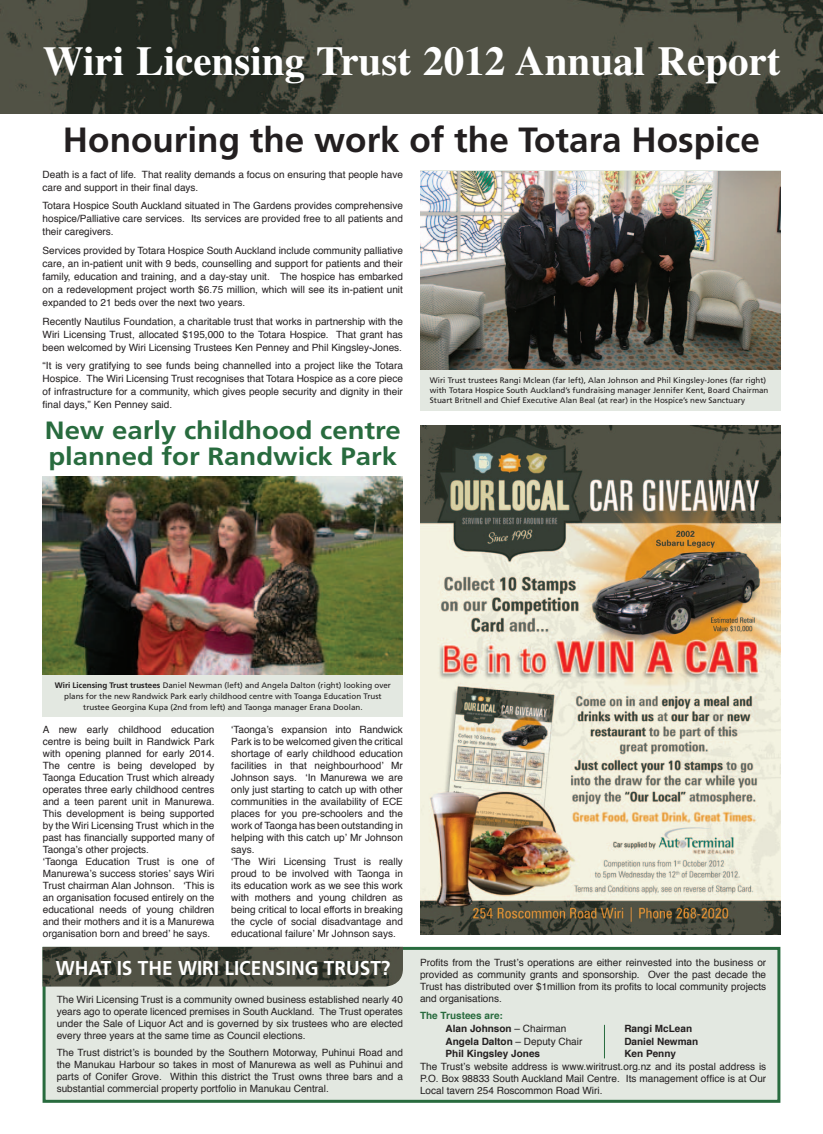
<style>
.page{position:relative;width:823px;height:1134px;background:#fff}
.page>*{position:absolute;margin:0;border:0;box-sizing:border-box;transform-origin:0 0}
.Body_Text{font:700 41px "Times";color:#fff}
.Heading{font:700 35px "Frutiger";color:#231f20}
.Heading-2{font:700 25px/26px "Frutiger";color:#286b3e;scale:1.1 1}
.Heading-3{font:700 20px "Frutiger";color:#fff;scale:.95 1}
.Body_Text-2{font:10px/12px "Helvetica";color:#231f20;text-align:justify}
.Body_Text-3{font:700 10px "Helvetica";color:#231f20}
.Body_Text-4{font:700 10px "Helvetica";color:#286b3e}
.t1{font:8px/10px "Frutiger";color:#231f20}
.s1{font-weight:700}
.s2{font-weight:400}
</style>
<div class="page">
<div style="left:43px;top:947px;width:737px;height:156px;background:#e3e8e1;border:3px solid #286b3e"></div>
<div style="left:420px;top:170px;width:360px;height:241px;background:#e3e8e1"></div>
<div style="left:43px;top:476px;width:360px;height:241px;background:#e3e8e1"></div>
<img style="left:0;top:0;width:822px;height:113px">
<img style="left:420px;top:172px;width:360px;height:198px">
<img style="left:43px;top:947px;width:360px;height:39px">
<img style="left:420px;top:425px;width:360px;height:509px">
<img style="left:43px;top:476px;width:360px;height:199px">
<hr style="left:603px;top:1025px;width:1px;height:33px;background:#286b3e">
<p class="Body_Text" style="left:43px;top:36px;width:738px">Wiri Licensing Trust 2012 Annual Report</p>
<p class="Heading" style="left:63px;top:119px;width:698px">Honouring the work of the Totara Hospice</p>
<p class="Body_Text-2" style="left:43px;top:168px;width:361px;line-height:13px">Death is a fact of life. That reality demands a focus on ensuring that people have care and support in their final days.</p>
<p class="Body_Text-2" style="left:43px;top:200px;width:361px;line-height:13px">Totara Hospice South Auckland situated in The Gardens provides comprehensive hospice/Palliative care services. Its services are provided free to all patients and their caregivers.</p>
<p class="Body_Text-2" style="left:43px;top:244px;width:361px;line-height:13px">Services provided by Totara Hospice South Auckland include community palliative care, an in-patient unit with 9 beds, counselling and support for patients and their family, education and training, and a day-stay unit. The hospice has embarked on a redevelopment project worth $6.75 million, which will see its in-patient unit expanded to 21 beds over the next two years.</p>
<p class="Body_Text-2" style="left:43px;top:315px;width:361px;line-height:13px">Recently Nautilus Foundation, a charitable trust that works in partnership with the Wiri Licensing Trust, allocated $195,000 to the Totara Hospice. That grant has been welcomed by Wiri Licensing Trustees Ken Penney and Phil Kingsley-Jones.</p>
<p class="Body_Text-2" style="left:43px;top:360px;width:361px;line-height:13px">“It is very gratifying to see funds being channelled into a project like the Totara Hospice. The Wiri Licensing Trust recognises that Totara Hospice as a core piece of infrastructure for a community, which gives people security and dignity in their final days,” Ken Penney said.</p>
<p class="Heading-2" style="left:45px;top:417px;width:325px">New early childhood centre planned for Randwick Park</p>
<p class="t1" style="left:429px;top:375px;width:340px">Wiri Trust trustees Rangi Mclean (far left), Alan Johnson and Phil Kingsley-Jones (far right) with Totara Hospice South Auckland’s fundraising manager Jennifer Kent, Board Chairman<br>Stuart Britnell and Chief Executive Alan Beal (at rear) in the Hospice’s new Sanctuary</p>
<p class="t1" style="left:55px;top:679px;width:337px;line-height:11px;text-align:center"><span class="s1">Wiri Licensing Trust trustees</span> Daniel Newman (left) and Angela Dalton (right) looking over plans for the new Randwick Park early childhood centre with Toanga Education Trust trustee Georgina Kupa (2nd from left) and Taonga manager Erana Doolan.</p>
<p class="Body_Text-2" style="left:43px;top:724px;width:173px">A new early childhood education centre is being built in Randwick Park with opening planned for early 2014.<br>The centre is being developed by Taonga Education Trust which already operates three early childhood centres and a teen parent unit in Manurewa.<br>This development is being supported by the Wiri Licensing Trust which in the past has financially supported many of Taonga’s other projects.</p>
<p class="Body_Text-2" style="left:43px;top:856px;width:173px">‘Taonga Education Trust is one of Manurewa’s success stories’ says Wiri Trust chairman Alan Johnson. ‘This is an organisation focused entirely on the educational needs of young children and their mothers and it is a Manurewa organisation born and breed’ he says.</p>
<p class="Body_Text-2" style="left:231px;top:724px;width:173px">‘Taonga’s expansion into Randwick Park is to be welcomed given the critical shortage of early childhood education facilities in that neighbourhood’ Mr Johnson says. ‘In Manurewa we are only just starting to catch up with other communities in the availability of ECE places for you pre-schoolers and the work of Taonga has been outstanding in helping with this catch up’ Mr Johnson says.</p>
<p class="Body_Text-2" style="left:231px;top:856px;width:173px">‘The Wiri Licensing Trust is really proud to be involved with Taonga in its education work as we see this work with mothers and young children as being critical to local efforts in breaking the cycle of social disadvantage and educational failure’ Mr Johnson says.</p>
<p class="Heading-3" style="left:56px;top:956px;width:353px">WHAT IS THE WIRI LICENSING TRUST?</p>
<p class="Body_Text-2" style="left:57px;top:993px;width:347px">The Wiri Licensing Trust is a community owned business established nearly 40 years ago to operate licenced premises in South Auckland. The Trust operates under the Sale of Liquor Act and is governed by six trustees who are elected every three years at the same time as Council elections.</p>
<p class="Body_Text-2" style="left:57px;top:1047px;width:347px">The Trust district’s is bounded by the Southern Motorway, Puhinui Road and the Manukau Harbour so takes in most of Manurewa as well as Puhinui and parts of Conifer Grove. Within this district the Trust owns three bars and a substantial commercial property portfolio in Manukau Central.</p>
<p class="Body_Text-2" style="left:420px;top:956px;width:347px">Profits from the Trust’s operations are either reinvested into the business or provided as community grants and sponsorship. Over the past decade the Trust has distributed over $1million from its profits to local community projects and organisations.</p>
<p class="Body_Text-4" style="left:420px;top:1008px;width:84px">The Trustees are:</p>
<p class="Body_Text-3" style="left:445px;top:1020px;width:122px">Alan Johnson <span class="s2">– Chairman</span></p>
<p class="Body_Text-3" style="left:445px;top:1033px;width:138px">Angela Dalton <span class="s2">– Deputy Chair</span></p>
<p class="Body_Text-3" style="left:445px;top:1045px;width:96px">Phil Kingsley Jones</p>
<p class="Body_Text-2" style="left:420px;top:1060px;width:347px">The Trust’s website address is www.wiritrust.org.nz and its postal address is P.O. Box 98833 South Auckland Mail Centre. Its management office is at Our Local tavern 254 Roscommon Road Wiri.</p>
<p class="Body_Text-3" style="left:624px;top:1021px;width:69px">Rangi McLean</p>
<p class="Body_Text-3" style="left:624px;top:1033px;width:75px">Daniel Newman</p>
<p class="Body_Text-3" style="left:624px;top:1046px;width:53px">Ken Penny</p>
</div>
